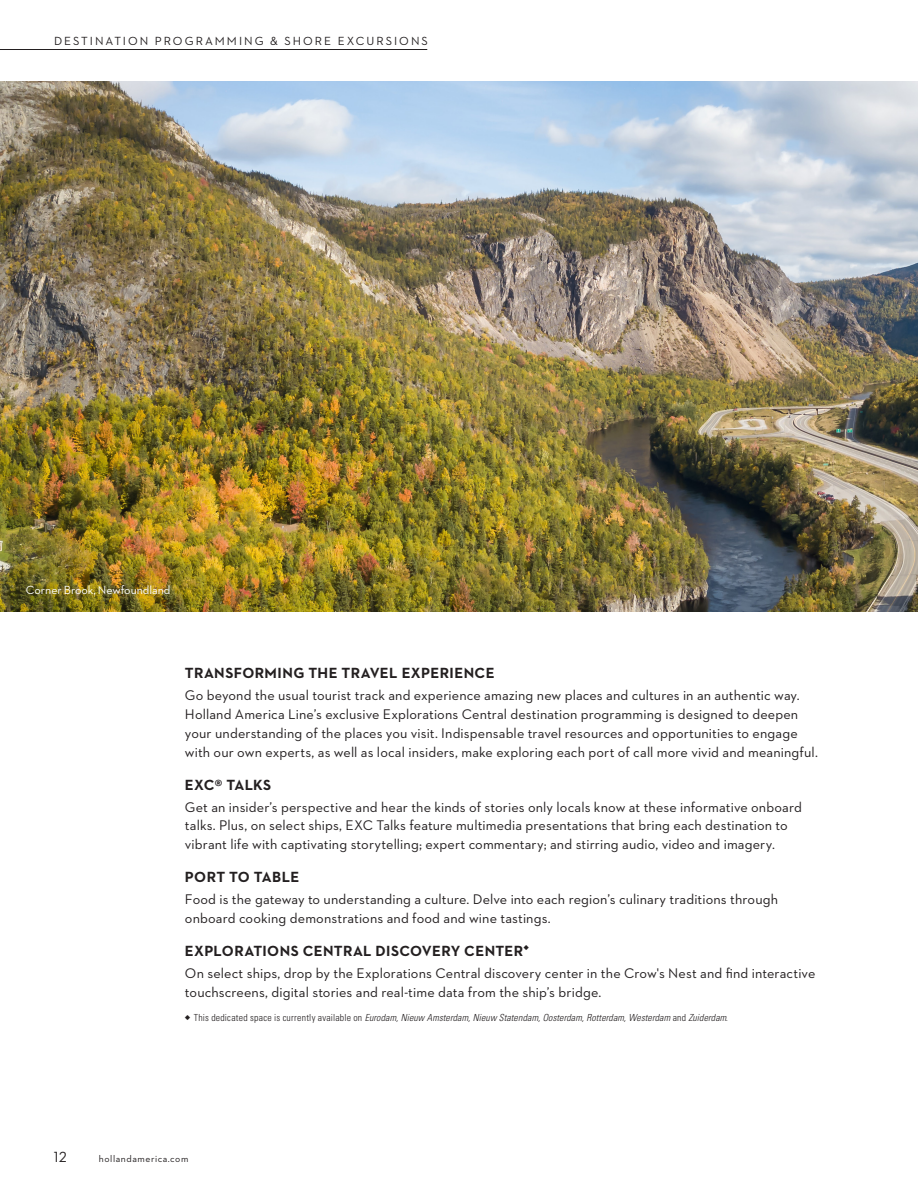
<style>
.page{position:relative;width:918px;height:1188px;background:#fff}
.page>*{position:absolute;margin:0;border:0;box-sizing:border-box;transform-origin:0 0}
.t1{font:700 15px "Neutraface 2 Text";letter-spacing:.02em;color:#231f20}
.t2{font:15px "Neutraface 2 Text";color:#231f20}
.t3{font:14.25px/18.8px "Neutraface 2 Text";letter-spacing:.01em;color:#231f20}
.t4{font:12px "Neutraface 2 Text";letter-spacing:.17em;color:#231f20}
.t5{font:12px "Neutraface 2 Text";letter-spacing:-.005em;color:#fff}
.t6{font:italic 300 condensed 9.75px "Univers LT Std";letter-spacing:.015em;color:#231f20}
.t7{font:9.75px "Neutraface 2 Text";letter-spacing:.055em;color:#231f20}
.s1{font-style:normal}
</style>
<div class="page">
<img style="left:0;top:81px;width:918px;height:530px">
<hr style="left:0;top:49px;width:427px;height:1px;background:#231f20">
<p class="t4" style="left:54px;top:33px;width:376px">DESTINATION PROGRAMMING &amp; SHORE EXCURSIONS</p>
<p class="t5" style="left:26px;top:582px;width:146px">Corner Brook, Newfoundland</p>
<h3 class="t1" style="left:185px;top:664px;width:311px">TRANSFORMING THE TRAVEL EXPERIENCE</h3>
<p class="t3" style="left:185px;top:686px;width:634px">Go beyond the usual tourist track and experience amazing new places and cultures in an authentic way.<br>Holland America Line’s exclusive Explorations Central destination programming is designed to deepen your understanding of the places you visit. Indispensable travel resources and opportunities to engage with our own experts, as well as local insiders, make exploring each port of call more vivid and meaningful.</p>
<h3 class="t1" style="left:185px;top:775px;width:88px">EXC® TALKS</h3>
<p class="t3" style="left:185px;top:797px;width:618px">Get an insider’s perspective and hear the kinds of stories only locals know at these informative onboard talks. Plus, on select ships, EXC Talks feature multimedia presentations that bring each destination to vibrant life with captivating storytelling; expert commentary; and stirring audio, video and imagery.</p>
<h3 class="t1" style="left:185px;top:867px;width:116px">PORT TO TABLE</h3>
<p class="t3" style="left:185px;top:890px;width:595px">Food is the gateway to understanding a culture. Delve into each region’s culinary traditions through onboard cooking demonstrations and food and wine tastings.</p>
<h3 class="t1" style="left:185px;top:941px;width:346px">EXPLORATIONS CENTRAL DISCOVERY CENTER◆</h3>
<p class="t3" style="left:185px;top:963px;width:632px">On select ships, drop by the Explorations Central discovery center in the Crow's Nest and find interactive touchscreens, digital stories and real-time data from the ship’s bridge.</p>
<p class="t6" style="left:185px;top:1012px;width:545px">◆ <span class="s1">This dedicated space is currently available on</span> Eurodam, Nieuw Amsterdam, Nieuw Statendam, Oosterdam, Rotterdam, Westerdam <span class="s1">and</span> Zuiderdam<span class="s1">.</span></p>
<p class="t2" style="left:54px;top:1147px;width:14px">12</p>
<p class="t7" style="left:99px;top:1152px;width:91px">hollandamerica.com</p>
</div>
